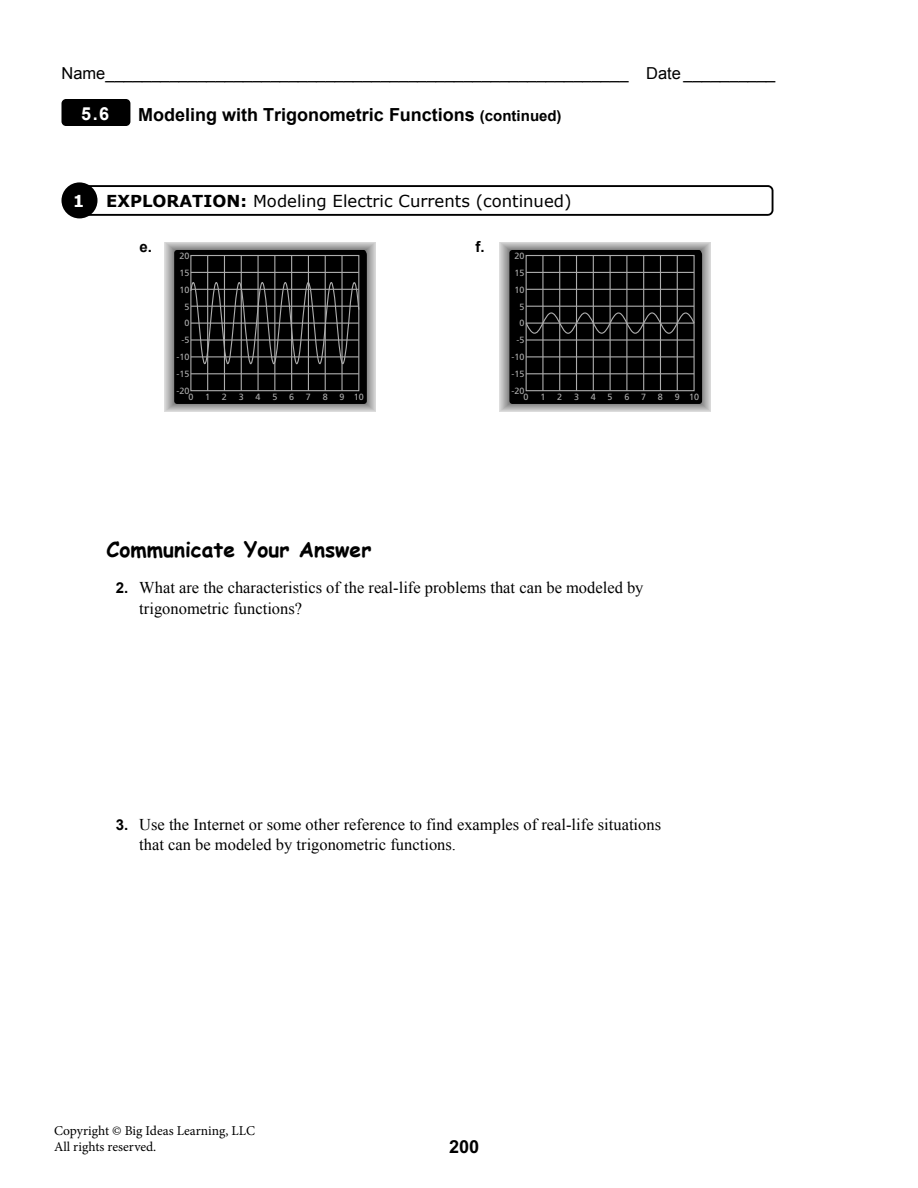
<style>
.page{position:relative;width:918px;height:1188px;background:#fff}
.page>*{position:absolute;margin:0;border:0;box-sizing:border-box;transform-origin:0 0}
.t1{font:700 21px "Comic Sans MS";color:#000}
.t2{font:700 18px "Arial";color:#000}
.t3{font:700 18px "Arial";color:#fff}
.t4{font:700 18px "Arial";color:#000}
.t5{font:16.5px/21px "Times New Roman";color:#000}
.t6{font:16.5px "Arial";color:#000}
.t7{font:16.5px "Verdana";color:#000}
.t8{font:700 16.5px "Verdana";color:#fff}
.t9{font:700 15px "Arial";color:#000}
.t10{font:13.5px/16.2px "Minion Pro";color:#000}
.t11{font:9px/17px "Frutiger LT Std";color:#adadad;text-align:center}
.s1{font-size:15px}
.s2{font-weight:700}
.s3{font-family:"Arial";font-weight:700;font-size:15px}
</style>
<div class="page">
<div style="left:62px;top:99px;width:68px;height:27px;background:#000;border-radius:4px"></div>
<div style="left:62px;top:182px;width:36px;height:36px;background:#000;border-radius:50%"></div>
<svg style="left:70px;top:185px;width:703px;height:31px"></svg>
<svg style="left:174px;top:250px;width:193px;height:154px;background:#1a1a1a"></svg>
<svg style="left:509px;top:250px;width:193px;height:154px;background:#151515"></svg>
<p class="t6" style="left:62px;top:62px;width:715px">Name _________________________________________________________ Date __________</p>
<p class="t3" style="left:81px;top:102px;width:29px">5.6</p>
<p class="t2" style="left:138px;top:102px;width:425px">Modeling with Trigonometric Functions <span class="s1">(continued)</span></p>
<p class="t8" style="left:73px;top:189px;width:13px">1</p>
<p class="t7" style="left:106px;top:189px;width:467px"><span class="s2">EXPLORATION:</span> Modeling Electric Currents (continued)</p>
<p class="t9" style="left:140px;top:236px;width:14px">e.</p>
<p class="t9" style="left:476px;top:236px;width:11px">f.</p>
<p class="t11" style="left:179px;top:248px;width:12px">20</p>
<p class="t11" style="left:515px;top:248px;width:12px">20</p>
<p class="t11" style="left:179px;top:265px;width:12px">15</p>
<p class="t11" style="left:515px;top:265px;width:12px">15</p>
<p class="t11" style="left:179px;top:282px;width:12px">10</p>
<p class="t11" style="left:515px;top:282px;width:12px">10</p>
<p class="t11" style="left:184px;top:299px;width:7px">5</p>
<p class="t11" style="left:520px;top:299px;width:7px">5</p>
<p class="t11" style="left:184px;top:316px;width:7px">0</p>
<p class="t11" style="left:520px;top:316px;width:7px">0</p>
<p class="t11" style="left:176px;top:333px;width:14px">-5 -10 -15 -20</p>
<p class="t11" style="left:188px;top:390px;width:7px">0</p>
<p class="t11" style="left:512px;top:333px;width:14px">-5 -10 -15 -20</p>
<p class="t11" style="left:205px;top:390px;width:7px">1</p>
<p class="t11" style="left:222px;top:390px;width:7px">2</p>
<p class="t11" style="left:239px;top:390px;width:7px">3</p>
<p class="t11" style="left:256px;top:390px;width:7px">4</p>
<p class="t11" style="left:272px;top:390px;width:7px">5</p>
<p class="t11" style="left:289px;top:390px;width:7px">6</p>
<p class="t11" style="left:306px;top:390px;width:7px">7</p>
<p class="t11" style="left:323px;top:390px;width:7px">8</p>
<p class="t11" style="left:340px;top:390px;width:26px">9 10</p>
<p class="t11" style="left:524px;top:390px;width:7px">0</p>
<p class="t11" style="left:540px;top:390px;width:7px">1</p>
<p class="t11" style="left:557px;top:390px;width:7px">2</p>
<p class="t11" style="left:574px;top:390px;width:7px">3</p>
<p class="t11" style="left:591px;top:390px;width:7px">4</p>
<p class="t11" style="left:608px;top:390px;width:7px">5</p>
<p class="t11" style="left:624px;top:390px;width:7px">6</p>
<p class="t11" style="left:641px;top:390px;width:7px">7</p>
<p class="t11" style="left:658px;top:390px;width:7px">8</p>
<p class="t11" style="left:675px;top:390px;width:26px">9 10</p>
<p class="t1" style="left:107px;top:534px;width:266px">Communicate Your Answer</p>
<p class="t5" style="left:139px;top:576px;width:506px;text-indent:-23px"><span class="s3">2.</span> What are the characteristics of the real-life problems that can be modeled by trigonometric functions?</p>
<p class="t5" style="left:139px;top:813px;width:523px;text-indent:-23px"><span class="s3">3.</span> Use the Internet or some other reference to find examples of real-life situations that can be modeled by trigonometric functions.</p>
<p class="t10" style="left:54px;top:1123px;width:202px">Copyright © Big Ideas Learning, LLC<br>All rights reserved.</p>
<p class="t4" style="left:449px;top:1136px;width:32px">200</p>
</div>
